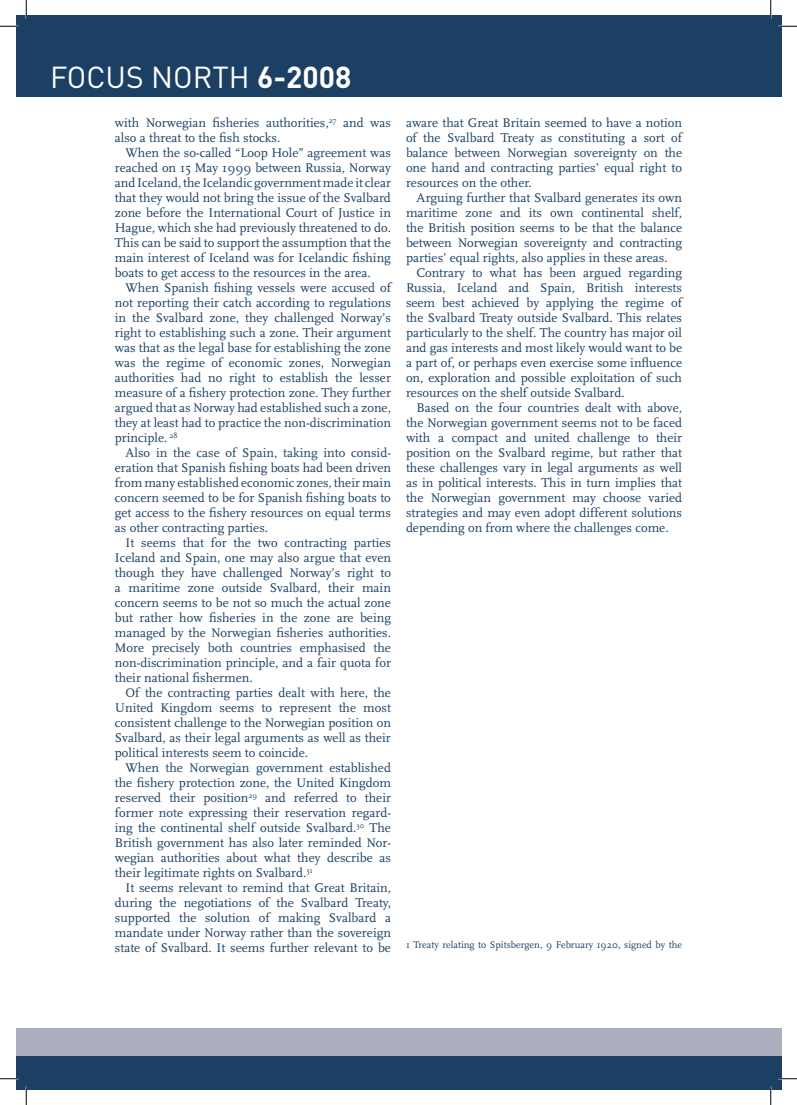
<style>
.page{position:relative;width:797px;height:1105px;background:#fff}
.page>*{position:absolute;margin:0;border:0;box-sizing:border-box;transform-origin:0 0}
.t1{font:30px "DIN";color:#fff}
.t2{font:13.12px/15px "Scala";color:#1b4064;text-align:justify}
.t3{font:10px "Scala";color:#1b4064}
.s1{font-weight:700}
</style>
<div class="page">
<div style="left:16px;top:16px;width:765px;height:81px;background:#1b4064"></div>
<div style="left:16px;top:1055px;width:765px;height:34px;background:#1b4064"></div>
<div style="left:16px;top:1028px;width:765px;height:27px;background:#acadbd"></div>
<svg style="left:0;top:25px;width:19px;height:2px"></svg>
<svg style="left:778px;top:25px;width:19px;height:2px"></svg>
<svg style="left:0;top:1078px;width:19px;height:1px"></svg>
<svg style="left:778px;top:1078px;width:19px;height:1px"></svg>
<svg style="left:25px;top:0;width:2px;height:19px"></svg>
<svg style="left:25px;top:1086px;width:2px;height:19px"></svg>
<svg style="left:770px;top:0;width:1px;height:19px"></svg>
<svg style="left:770px;top:1086px;width:1px;height:19px"></svg>
<h1 class="t1" style="left:50px;top:59px;width:303px">FOCUS NORTH <span class="s1">6-2008</span></h1>
<p class="t2" style="left:115px;top:115px;width:277px">with Norwegian fisheries authorities,<sup>27</sup> and was also a threat to the fish stocks.</p>
<p class="t2" style="left:115px;top:145px;width:277px;text-indent:11px">When the so-called “Loop Hole” agreement was reached on 15 May 1999 between Russia, Norway and Iceland, the Icelandic government made it clear that they would not bring the issue of the Svalbard zone before the International Court of Justice in Hague, which she had previously threatened to do.<br>This can be said to support the assumption that the main interest of Iceland was for Icelandic fishing boats to get access to the resources in the area.</p>
<p class="t2" style="left:115px;top:280px;width:277px;text-indent:11px">When Spanish fishing vessels were accused of not reporting their catch according to regulations in the Svalbard zone, they challenged Norway’s right to establishing such a zone. Their argument was that as the legal base for establishing the zone was the regime of economic zones, Norwegian authorities had no right to establish the lesser measure of a fishery protection zone. They further argued that as Norway had established such a zone, they at least had to practice the non-discrimination principle. <sup>28</sup></p>
<p class="t2" style="left:115px;top:445px;width:277px;text-indent:11px">Also in the case of Spain, taking into consid&shy;eration that Spanish fishing boats had been driven from many established economic zones, their main concern seemed to be for Spanish fishing boats to get access to the fishery resources on equal terms as other contracting parties.</p>
<p class="t2" style="left:115px;top:535px;width:277px;text-indent:11px">It seems that for the two contracting parties Iceland and Spain, one may also argue that even though they have challenged Norway’s right to a maritime zone outside Svalbard, their main concern seems to be not so much the actual zone but rather how fisheries in the zone are being managed by the Norwegian fisheries authorities.<br>More precisely both countries emphasised the non-discrimination principle, and a fair quota for their national fishermen.</p>
<p class="t2" style="left:115px;top:685px;width:278px;text-indent:11px">Of the contracting parties dealt with here, the United Kingdom seems to represent the most consistent challenge to the Norwegian position on Svalbard, as their legal arguments as well as their political interests seem to coincide.</p>
<p class="t2" style="left:115px;top:760px;width:277px;text-indent:11px">When the Norwegian government established the fishery protection zone, the United Kingdom reserved their position<sup>29</sup> and referred to their former note expressing their reservation regard&shy;ing the continental shelf outside Svalbard.<sup>30</sup> The British government has also later reminded Nor&shy;wegian authorities about what they describe as their legitimate rights on Svalbard.<sup>31</sup></p>
<p class="t2" style="left:115px;top:880px;width:277px;text-indent:11px">It seems relevant to remind that Great Britain, during the negotiations of the Svalbard Treaty, supported the solution of making Svalbard a mandate under Norway rather than the sovereign state of Svalbard. It seems further relevant to be</p>
<p class="t2" style="left:406px;top:115px;width:277px">aware that Great Britain seemed to have a notion of the Svalbard Treaty as constituting a sort of balance between Norwegian sovereignty on the one hand and contracting parties’ equal right to resources on the other.</p>
<p class="t2" style="left:406px;top:190px;width:278px;text-indent:11px">Arguing further that Svalbard generates its own maritime zone and its own continental shelf, the British position seems to be that the balance between Norwegian sovereignty and contracting parties’ equal rights, also applies in these areas.</p>
<p class="t2" style="left:406px;top:265px;width:278px;text-indent:11px">Contrary to what has been argued regarding Russia, Iceland and Spain, British interests seem best achieved by applying the regime of the Svalbard Treaty outside Svalbard. This relates particularly to the shelf. The country has major oil and gas interests and most likely would want to be a part of, or perhaps even exercise some influence on, exploration and possible exploitation of such resources on the shelf outside Svalbard.</p>
<p class="t2" style="left:406px;top:400px;width:278px;text-indent:11px">Based on the four countries dealt with above, the Norwegian government seems not to be faced with a compact and united challenge to their position on the Svalbard regime, but rather that these challenges vary in legal arguments as well as in political interests. This in turn implies that the Norwegian government may choose varied strategies and may even adopt different solutions depending on from where the challenges come.</p>
<p class="t3" style="left:406px;top:940px;width:277px">1 Treaty relating to Spitsbergen, 9 February 1920, signed by the</p>
</div>
